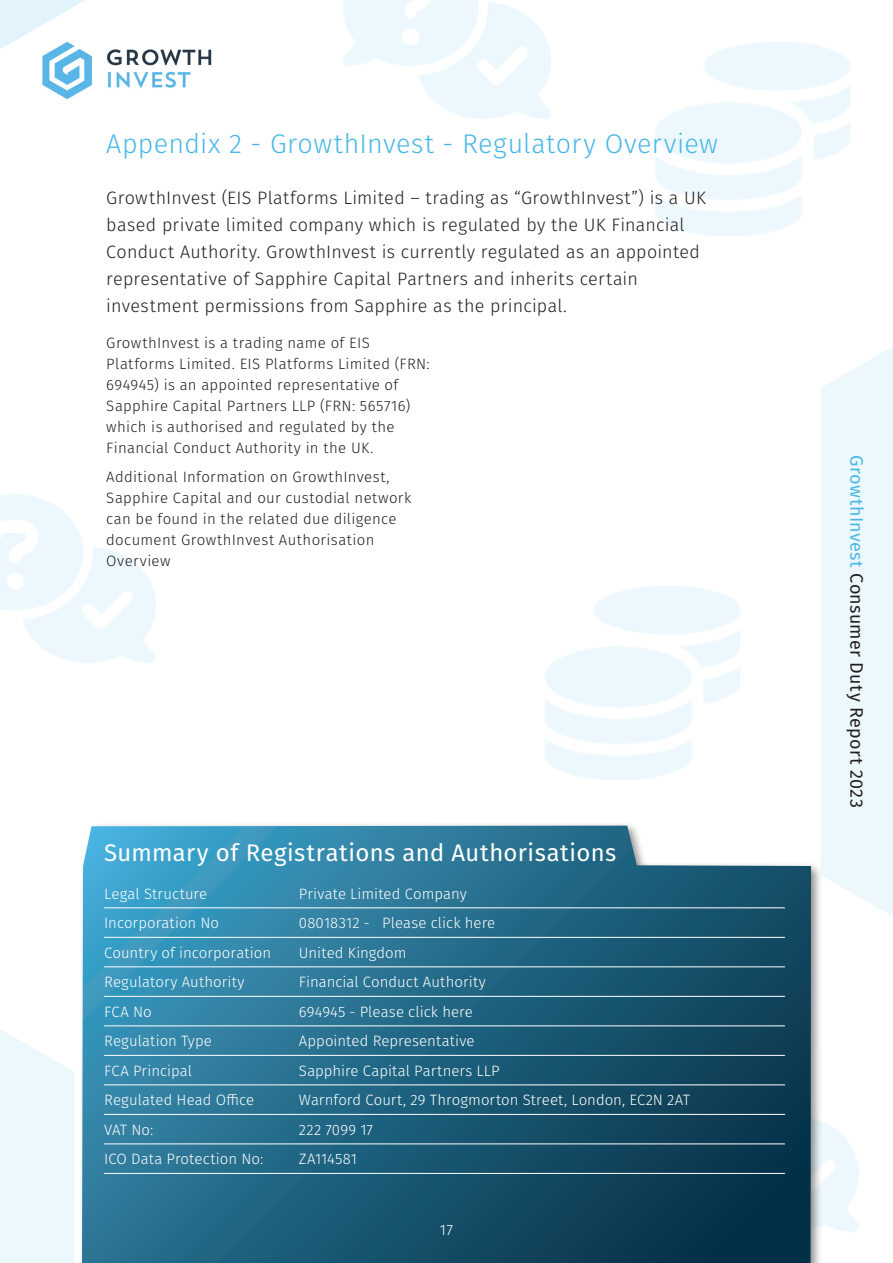
<style>
.page{position:relative;width:893px;height:1263px;background:#fff}
.page>*{position:absolute;margin:0;border:0;box-sizing:border-box;transform-origin:0 0}
.Section_Header{font:300 27px "Fira Sans";letter-spacing:.015em;color:#49b8e7}
.Contact_Info_Header_White_on_Blue{font:24px "Fira Sans";letter-spacing:.015em;color:#fff}
.Pre_Section_Header_Large_Intro_Paragraph{font:300 18px/27px "Fira Sans";letter-spacing:.015em;color:#231f20}
.t1{font:18px "Fira Sans";letter-spacing:.015em;color:#231f20}
.Underlined_Contact_Info_on_Blue{font:300 15px "Fira Sans";letter-spacing:.005em;color:#fff}
.Short_Guide_Paragraph_-_Para{font:300 15px/21px "Fira Sans";letter-spacing:.025em;color:#231f20}
.Page_Numbers{font:300 15px "Fira Sans";color:#fff}
.s1{color:#49b8e7}
</style>
<div class="page">
<div style="left:821px;top:347px;width:72px;height:569px;background:#edf8fc"></div>
<img style="left:170px;top:49px;width:42px;height:39px">
<svg style="left:0;top:0;width:170px;height:100px"></svg>
<svg style="left:0;top:1029px;width:74px;height:234px;background:#eef8fc"></svg>
<div style="left:78px;top:822px;width:746px;height:441px;background:#231f20;opacity:.5"></div>
<svg style="left:82px;top:826px;width:729px;height:437px;background:#276985"></svg>
<hr style="left:104px;top:907px;width:681px;height:1px;background:#fff">
<hr style="left:104px;top:937px;width:681px;height:1px;background:#fff">
<hr style="left:104px;top:966px;width:681px;height:1px;background:#fff">
<hr style="left:104px;top:996px;width:681px;height:1px;background:#fff">
<hr style="left:104px;top:1025px;width:681px;height:1px;background:#fff">
<hr style="left:104px;top:1055px;width:681px;height:1px;background:#fff">
<hr style="left:104px;top:1084px;width:681px;height:1px;background:#fff">
<hr style="left:104px;top:1114px;width:681px;height:1px;background:#fff">
<hr style="left:104px;top:1143px;width:681px;height:1px;background:#fff">
<hr style="left:104px;top:1173px;width:681px;height:1px;background:#fff">
<p class="Section_Header" style="left:106px;top:124px;width:613px">Appendix 2 - GrowthInvest - Regulatory Overview</p>
<p class="Pre_Section_Header_Large_Intro_Paragraph" style="left:106px;top:184px;width:601px">GrowthInvest (EIS Platforms Limited – trading as “GrowthInvest”) is a UK based private limited company which is regulated by the UK Financial Conduct Authority. GrowthInvest is currently regulated as an appointed representative of Sapphire Capital Partners and inherits certain investment permissions from Sapphire as the principal.</p>
<p class="Short_Guide_Paragraph_-_Para" style="left:106px;top:332px;width:325px">GrowthInvest is a trading name of EIS Platforms Limited. EIS Platforms Limited (FRN:<br>694945) is an appointed representative of Sapphire Capital Partners LLP (FRN: 565716) which is authorised and regulated by the Financial Conduct Authority in the UK.</p>
<p class="Short_Guide_Paragraph_-_Para" style="left:106px;top:466px;width:307px">Additional Information on GrowthInvest, Sapphire Capital and our custodial network can be found in the related due diligence document GrowthInvest Authorisation Overview</p>
<p class="Contact_Info_Header_White_on_Blue" style="left:104px;top:834px;width:514px">Summary of Registrations and Authorisations</p>
<p class="Underlined_Contact_Info_on_Blue" style="left:104px;top:883px;width:104px">Legal Structure</p>
<p class="Underlined_Contact_Info_on_Blue" style="left:299px;top:883px;width:169px">Private Limited Company</p>
<p class="Underlined_Contact_Info_on_Blue" style="left:104px;top:912px;width:117px">Incorporation No</p>
<p class="Underlined_Contact_Info_on_Blue" style="left:299px;top:912px;width:198px">08018312 - Please click here</p>
<p class="Underlined_Contact_Info_on_Blue" style="left:104px;top:942px;width:168px">Country of incorporation</p>
<p class="Underlined_Contact_Info_on_Blue" style="left:299px;top:942px;width:109px">United Kingdom</p>
<p class="Underlined_Contact_Info_on_Blue" style="left:104px;top:971px;width:142px">Regulatory Authority</p>
<p class="Underlined_Contact_Info_on_Blue" style="left:299px;top:971px;width:188px">Financial Conduct Authority</p>
<p class="Underlined_Contact_Info_on_Blue" style="left:104px;top:1001px;width:49px">FCA No</p>
<p class="Underlined_Contact_Info_on_Blue" style="left:299px;top:1001px;width:175px">694945 - Please click here</p>
<p class="Underlined_Contact_Info_on_Blue" style="left:104px;top:1030px;width:109px">Regulation Type</p>
<p class="Underlined_Contact_Info_on_Blue" style="left:299px;top:1030px;width:177px">Appointed Representative</p>
<p class="Underlined_Contact_Info_on_Blue" style="left:104px;top:1060px;width:89px">FCA Principal</p>
<p class="Underlined_Contact_Info_on_Blue" style="left:299px;top:1060px;width:202px">Sapphire Capital Partners LLP</p>
<p class="Underlined_Contact_Info_on_Blue" style="left:104px;top:1089px;width:151px">Regulated Head Office</p>
<p class="Underlined_Contact_Info_on_Blue" style="left:299px;top:1089px;width:393px">Warnford Court, 29 Throgmorton Street, London, EC2N 2AT</p>
<p class="Underlined_Contact_Info_on_Blue" style="left:104px;top:1119px;width:51px">VAT No:</p>
<p class="Underlined_Contact_Info_on_Blue" style="left:299px;top:1119px;width:76px">222 7099 17</p>
<p class="Underlined_Contact_Info_on_Blue" style="left:104px;top:1148px;width:161px">ICO Data Protection No:</p>
<p class="Underlined_Contact_Info_on_Blue" style="left:299px;top:1148px;width:60px">ZA114581</p>
<p class="Page_Numbers" style="left:440px;top:1218px;width:15px">17</p>
<p class="t1" style="left:870px;top:455px;width:354px;rotate:90deg"><span class="s1">GrowthInvest</span> Consumer Duty Report 2023</p>
</div>
